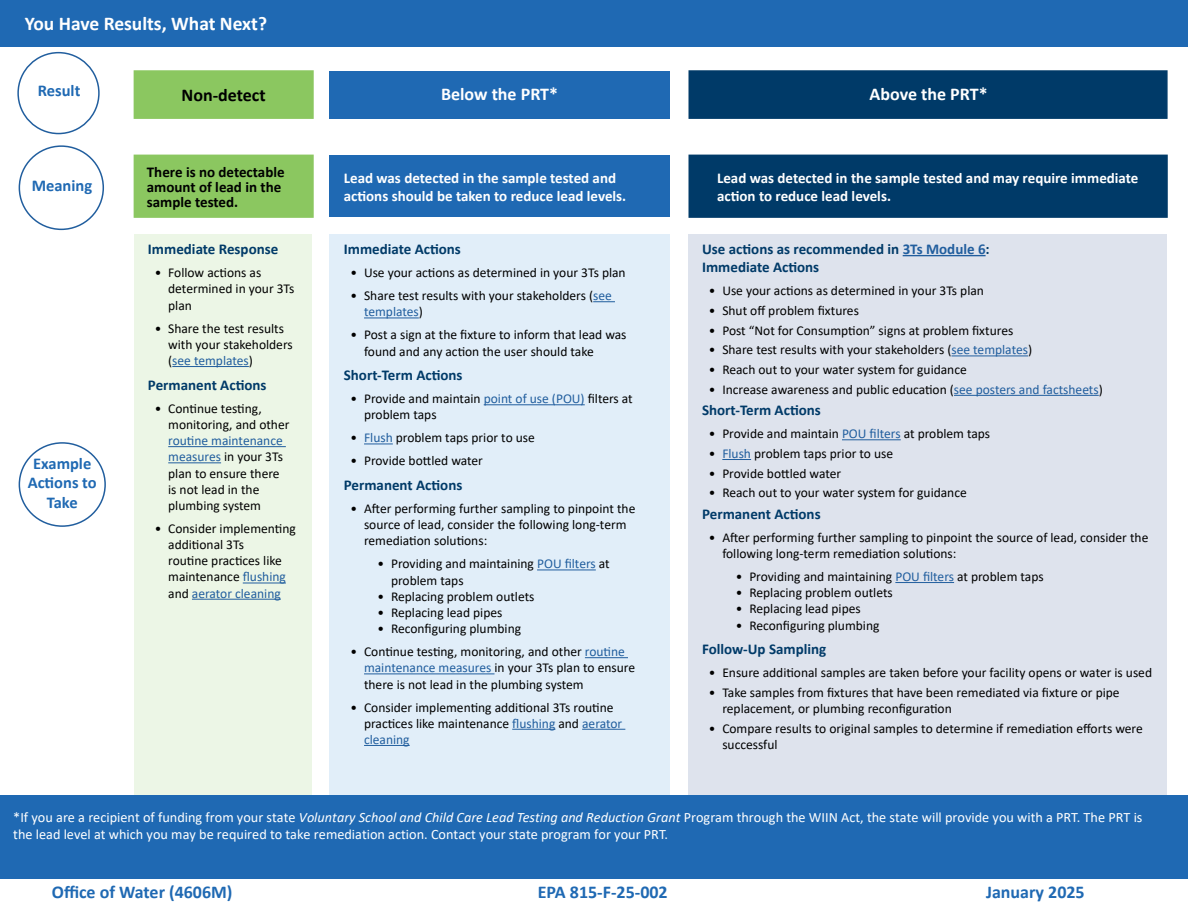
<style>
.page{position:relative;width:1188px;height:918px;background:#fff}
.page>*{position:absolute;margin:0;border:0;box-sizing:border-box;transform-origin:0 0}
.t1{font:700 19.5px "Calibri";color:#fff}
.t2{font:700 18px "Calibri";color:#1f69b3}
.t3{font:700 18px "Calibri";color:#fff}
.t4{font:700 18px "Calibri";color:#000}
.t5{font:700 16.5px/19.8px "Calibri";color:#1f69b3;text-align:center}
.t6{font:700 15px "Calibri";color:#003a68}
.t7{font:700 15px/18px "Calibri";color:#fff}
.t8{font:700 15px/15px "Calibri";color:#000}
.t9{font:14.25px/17.1px "Calibri";color:#fff}
.t10{font:13.5px/16.2px "Calibri";color:#000}
.t11{font:13.5px "Calibri";color:#215e9e}
.s1{color:#215e9e}
.s2{color:#000}
.s3{font-style:italic}
</style>
<div class="page">
<div style="left:0;top:0;width:1188px;height:46px;background:#1f69b3"></div>
<div style="left:134px;top:70px;width:180px;height:49px;background:#8bc760;border:2px solid #8bc760"></div>
<div style="left:330px;top:71px;width:340px;height:47px;background:#1f69b3"></div>
<div style="left:688px;top:70px;width:480px;height:49px;background:#003a68;border:2px solid #003a68"></div>
<div style="left:134px;top:155px;width:180px;height:63px;background:#8bc760;border:2px solid #8bc760"></div>
<div style="left:134px;top:234px;width:178px;height:561px;background:#ecf6e6"></div>
<hr style="left:172px;top:366px;width:77px;height:1px;background:#215e9e">
<hr style="left:168px;top:446px;width:118px;height:1px;background:#215e9e">
<hr style="left:168px;top:462px;width:53px;height:1px;background:#215e9e">
<hr style="left:243px;top:583px;width:43px;height:1px;background:#215e9e">
<hr style="left:192px;top:599px;width:89px;height:1px;background:#215e9e">
<div style="left:330px;top:155px;width:340px;height:62px;background:#1f69b3"></div>
<div style="left:688px;top:155px;width:480px;height:63px;background:#003a68;border:2px solid #003a68"></div>
<div style="left:330px;top:235px;width:340px;height:560px;background:#e1eef9"></div>
<svg style="left:593px;top:301px;width:22px;height:1px"></svg>
<hr style="left:364px;top:318px;width:55px;height:1px;background:#215e9e">
<hr style="left:484px;top:404px;width:101px;height:1px;background:#215e9e">
<svg style="left:364px;top:444px;width:29px;height:1px"></svg>
<hr style="left:537px;top:570px;width:59px;height:1px;background:#215e9e">
<hr style="left:585px;top:657px;width:43px;height:1px;background:#215e9e">
<hr style="left:364px;top:673px;width:131px;height:1px;background:#215e9e">
<hr style="left:512px;top:729px;width:43px;height:1px;background:#215e9e">
<hr style="left:582px;top:729px;width:43px;height:1px;background:#215e9e">
<hr style="left:364px;top:745px;width:46px;height:1px;background:#215e9e">
<div style="left:688px;top:234px;width:479px;height:560px;background:#dee3ed"></div>
<hr style="left:903px;top:255px;width:83px;height:1px;background:#215e9e">
<hr style="left:952px;top:355px;width:76px;height:1px;background:#215e9e">
<hr style="left:954px;top:395px;width:145px;height:1px;background:#215e9e">
<hr style="left:842px;top:439px;width:59px;height:1px;background:#215e9e">
<svg style="left:722px;top:459px;width:29px;height:1px"></svg>
<hr style="left:895px;top:582px;width:59px;height:1px;background:#215e9e">
<div style="left:17px;top:52px;width:83px;height:82px;border:2px solid #215e9e;border-radius:50%"></div>
<div style="left:19px;top:145px;width:85px;height:85px;border:2px solid #215e9e;border-radius:50%"></div>
<div style="left:19px;top:442px;width:87px;height:85px;border:2px solid #215e9e;border-radius:50%"></div>
<div style="left:0;top:795px;width:1188px;height:84px;background:#1f69b3"></div>
<p class="t1" style="left:25px;top:12px;width:244px">You Have Results, What Next?</p>
<p class="t5" style="left:38px;top:80px;width:44px">Result</p>
<p class="t5" style="left:32px;top:175px;width:62px">Meaning</p>
<p class="t5" style="left:28px;top:453px;width:71px">Example<br>Actions to<br>Take</p>
<p class="t4" style="left:182px;top:84px;width:86px">Non-detect</p>
<p class="t8" style="left:147px;top:164px;width:139px">There is no detectable amount of lead in the sample tested.</p>
<p class="t6" style="left:148px;top:240px;width:132px">Immediate Response</p>
<p class="t10" style="left:168px;top:264px;width:128px;text-indent:-14px">• Follow actions as determined in your 3Ts plan</p>
<p class="t10" style="left:168px;top:320px;width:126px;text-indent:-14px">• Share the test results with your stakeholders (<span class="s1">see templates</span>)</p>
<p class="t6" style="left:148px;top:375px;width:120px">Permanent Actions</p>
<p class="t10" style="left:168px;top:400px;width:123px;text-indent:-14px">• Continue testing, monitoring, and other</p>
<p class="t10" style="left:168px;top:432px;width:116px"><span class="s1">routine maintenance measures</span> in your 3Ts plan to ensure there is not lead in the plumbing system</p>
<p class="t10" style="left:168px;top:520px;width:129px;text-indent:-14px">• Consider implementing additional 3Ts<br>routine practices like maintenance <span class="s1">flushing </span>and <span class="s1">aerator cleaning</span></p>
<p class="t3" style="left:441px;top:83px;width:119px">Below the PRT*</p>
<p class="t7" style="left:344px;top:168px;width:284px">Lead was detected in the sample tested and actions should be taken to reduce lead levels.</p>
<p class="t6" style="left:344px;top:240px;width:119px">Immediate Actions</p>
<p class="t10" style="left:351px;top:264px;width:277px">• Use your actions as determined in your 3Ts plan</p>
<p class="t10" style="left:351px;top:287px;width:263px">• Share test results with your stakeholders (<span class="s1">see</span></p>
<p class="t11" style="left:364px;top:303px;width:60px">templates<span class="s2">)</span></p>
<p class="t10" style="left:364px;top:326px;width:264px;text-indent:-14px">• Post a sign at the fixture to inform that lead was found and any action the user should take</p>
<p class="t6" style="left:344px;top:366px;width:120px">Short-Term Actions</p>
<p class="t10" style="left:351px;top:390px;width:284px">• Provide and maintain <span class="s1">point of use (POU)</span> filters at</p>
<p class="t10" style="left:364px;top:407px;width:74px">problem taps</p>
<p class="t10" style="left:351px;top:429px;width:186px">• <span class="s1">Flush</span> problem taps prior to use</p>
<p class="t10" style="left:351px;top:452px;width:134px">• Provide bottled water</p>
<p class="t6" style="left:344px;top:476px;width:120px">Permanent Actions</p>
<p class="t10" style="left:364px;top:500px;width:273px;text-indent:-14px">• After performing further sampling to pinpoint the source of lead, consider the following long-term remediation solutions:</p>
<p class="t10" style="left:391px;top:555px;width:220px;text-indent:-14px">• Providing and maintaining <span class="s1">POU filters</span> at problem taps</p>
<p class="t10" style="left:378px;top:588px;width:158px">• Replacing problem outlets</p>
<p class="t10" style="left:378px;top:604px;width:126px">• Replacing lead pipes</p>
<p class="t10" style="left:378px;top:620px;width:145px">• Reconfiguring plumbing</p>
<p class="t10" style="left:364px;top:643px;width:273px;text-indent:-14px">• Continue testing, monitoring, and other <span class="s1">routine maintenance measures</span> in your 3Ts plan to ensure there is not lead in the plumbing system</p>
<p class="t10" style="left:364px;top:699px;width:260px;text-indent:-14px">• Consider implementing additional 3Ts routine practices like maintenance <span class="s1">flushing</span> and <span class="s1">aerator cleaning</span></p>
<p class="t3" style="left:870px;top:83px;width:120px">Above the PRT*</p>
<p class="t7" style="left:717px;top:168px;width:423px">Lead was detected in the sample tested and may require immediate action to reduce lead levels.</p>
<p class="t6" style="left:702px;top:240px;width:289px">Use actions as recommended in <span class="s1">3Ts Module 6</span>:</p>
<p class="t6" style="left:702px;top:258px;width:119px">Immediate Actions</p>
<p class="t10" style="left:709px;top:282px;width:277px">• Use your actions as determined in your 3Ts plan</p>
<p class="t10" style="left:709px;top:302px;width:152px">• Shut off problem fixtures</p>
<p class="t10" style="left:709px;top:322px;width:306px">• Post “Not for Consumption” signs at problem fixtures</p>
<p class="t10" style="left:709px;top:341px;width:325px">• Share test results with your stakeholders (<span class="s1">see templates</span>)</p>
<p class="t10" style="left:709px;top:361px;width:259px">• Reach out to your water system for guidance</p>
<p class="t10" style="left:709px;top:381px;width:396px">• Increase awareness and public education (<span class="s1">see posters and factsheets</span>)</p>
<p class="t6" style="left:702px;top:401px;width:120px">Short-Term Actions</p>
<p class="t10" style="left:709px;top:425px;width:283px">• Provide and maintain <span class="s1">POU filters</span> at problem taps</p>
<p class="t10" style="left:709px;top:445px;width:186px">• <span class="s1">Flush</span> problem taps prior to use</p>
<p class="t10" style="left:709px;top:465px;width:134px">• Provide bottled water</p>
<p class="t10" style="left:709px;top:484px;width:259px">• Reach out to your water system for guidance</p>
<p class="t6" style="left:702px;top:505px;width:120px">Permanent Actions</p>
<p class="t10" style="left:722px;top:529px;width:428px;text-indent:-14px">• After performing further sampling to pinpoint the source of lead, consider the following long-term remediation solutions:</p>
<p class="t10" style="left:736px;top:568px;width:309px">• Providing and maintaining <span class="s1">POU filters</span> at problem taps</p>
<p class="t10" style="left:736px;top:584px;width:158px">• Replacing problem outlets</p>
<p class="t10" style="left:736px;top:600px;width:126px">• Replacing lead pipes</p>
<p class="t10" style="left:736px;top:617px;width:145px">• Reconfiguring plumbing</p>
<p class="t6" style="left:702px;top:640px;width:126px">Follow-Up Sampling</p>
<p class="t10" style="left:709px;top:664px;width:445px">• Ensure additional samples are taken before your facility opens or water is used</p>
<p class="t10" style="left:722px;top:684px;width:399px;text-indent:-14px">• Take samples from fixtures that have been remediated via fixture or pipe replacement, or plumbing reconfiguration</p>
<p class="t10" style="left:722px;top:720px;width:422px;text-indent:-14px">• Compare results to original samples to determine if remediation efforts were successful</p>
<p class="t9" style="left:13px;top:808px;width:1131px">*If you are a recipient of funding from your state <span class="s3">Voluntary School and Child Care Lead Testing and Reduction Grant</span> Program through the WIIN Act, the state will provide you with a PRT. The PRT is the lead level at which you may be required to take remediation action. Contact your state program for your PRT.</p>
<p class="t2" style="left:52px;top:881px;width:182px">Office of Water (4606M)</p>
<p class="t2" style="left:538px;top:881px;width:131px">EPA 815-F-25-002</p>
<p class="t2" style="left:986px;top:881px;width:100px">January 2025</p>
</div>
